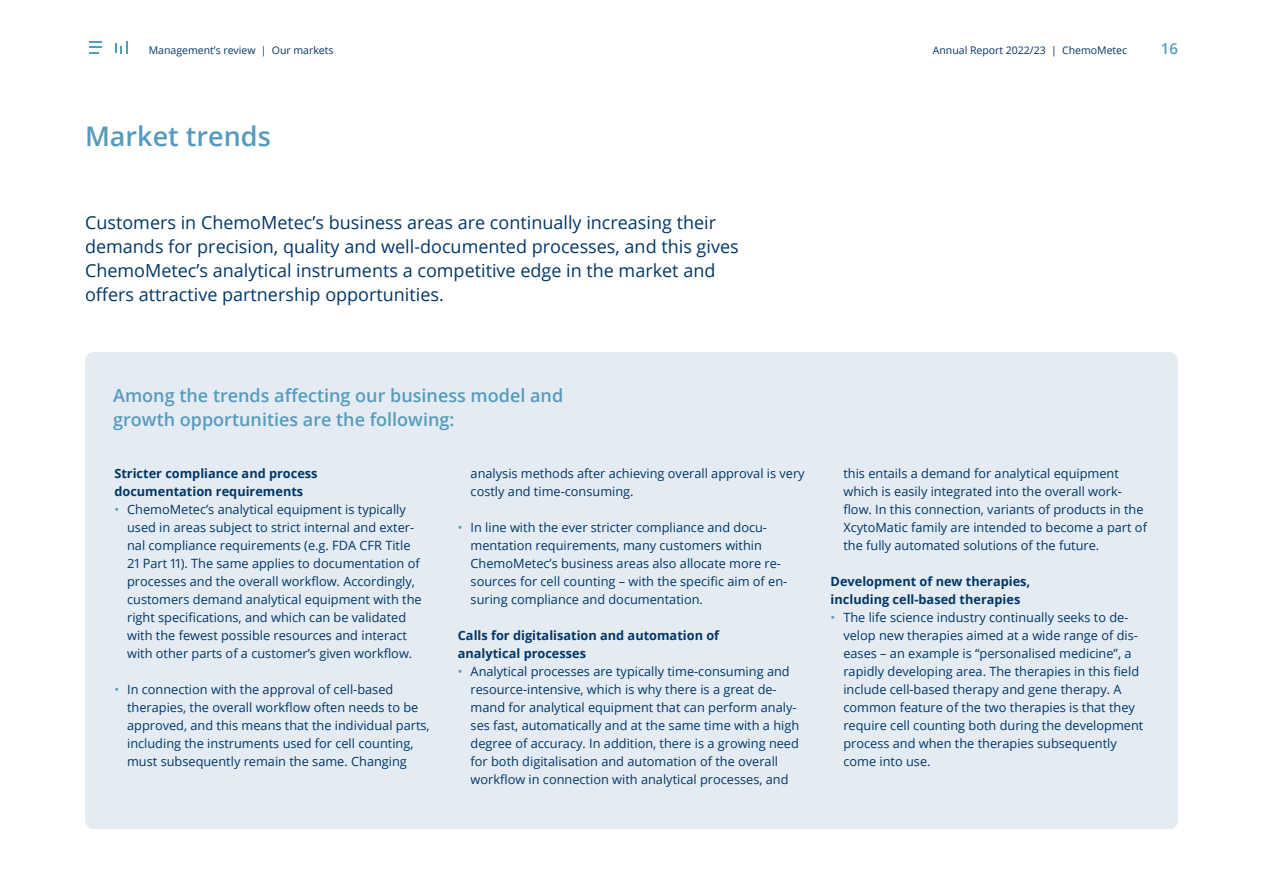
<style>
.page{position:relative;width:1263px;height:893px;background:#fff}
.page>*{position:absolute;margin:0;border:0;box-sizing:border-box;transform-origin:0 0}
.t1{font:600 27px "Open Sans";color:#569bbe}
.t2{font:18px/24px "Open Sans";color:#003768}
.t3{font:600 18px/24px "Open Sans";color:#569bbe}
.t4{font:600 15px "Open Sans";color:#569bbe}
.t5{font:12.75px/18px "Open Sans";color:#003768}
.t6{font:700 12.75px/18px "Open Sans";color:#003768}
.t7{font:10.5px "Open Sans";color:#003768}
.s1{color:#569bbe}
</style>
<div class="page">
<div style="left:85px;top:352px;width:1093px;height:477px;background:#e4ebf2;border-radius:9px"></div>
<svg style="left:90px;top:41px;width:12px;height:12px"></svg>
<svg style="left:115px;top:41px;width:12px;height:12px"></svg>
<p class="t7" style="left:149px;top:43px;width:186px">Management’s review | Our markets</p>
<p class="t7" style="left:933px;top:43px;width:196px">Annual Report 2022/23 | ChemoMetec</p>
<p class="t4" style="left:1161px;top:38px;width:19px">16</p>
<h1 class="t1" style="left:85px;top:118px;width:187px">Market trends</h1>
<p class="t2" style="left:85px;top:210px;width:655px">Customers in ChemoMetec’s business areas are continually increasing their demands for precision, quality and well-documented processes, and this gives ChemoMetec’s analytical instruments a competitive edge in the market and offers attractive partnership opportunities.</p>
<h2 class="t3" style="left:113px;top:383px;width:451px">Among the trends affecting our business model and growth opportunities are the following:</h2>
<p class="t5" style="left:471px;top:464px;width:336px">analysis methods after achieving overall approval is very costly and time-consuming.</p>
<p class="t5" style="left:471px;top:518px;width:318px;text-indent:-13px"><span class="s1">•</span> In line with the ever stricter compliance and docu&shy;mentation requirements, many customers within ChemoMetec’s business areas also allocate more re&shy;sources for cell counting – with the specific aim of en&shy;suring compliance and documentation.</p>
<p class="t6" style="left:458px;top:626px;width:263px">Calls for digitalisation and automation of analytical processes</p>
<p class="t5" style="left:471px;top:662px;width:330px;text-indent:-13px"><span class="s1">•</span> Analytical processes are typically time-consuming and resource-intensive, which is why there is a great de&shy;mand for analytical equipment that can perform analy&shy;ses fast, automatically and at the same time with a high degree of accuracy. In addition, there is a growing need for both digitalisation and automation of the overall workflow in connection with analytical processes, and</p>
<p class="t6" style="left:114px;top:464px;width:205px">Stricter compliance and process documentation requirements</p>
<p class="t5" style="left:127px;top:500px;width:296px;text-indent:-13px"><span class="s1">•</span> ChemoMetec’s analytical equipment is typically used in areas subject to strict internal and exter&shy;nal compliance requirements (e.g. FDA CFR Title 21 Part 11). The same applies to documentation of processes and the overall workflow. Accordingly, customers demand analytical equipment with the right specifications, and which can be validated with the fewest possible resources and interact with other parts of a customer’s given workflow.</p>
<p class="t5" style="left:127px;top:680px;width:304px;text-indent:-13px"><span class="s1">•</span> In connection with the approval of cell-based therapies, the overall workflow often needs to be approved, and this means that the individual parts, including the instruments used for cell counting, must subsequently remain the same. Changing</p>
<p class="t5" style="left:843px;top:464px;width:305px">this entails a demand for analytical equipment which is easily integrated into the overall work&shy;flow. In this connection, variants of products in the XcytoMatic family are intended to become a part of the fully automated solutions of the future.</p>
<p class="t6" style="left:831px;top:572px;width:201px">Development of new therapies, including cell-based therapies</p>
<p class="t5" style="left:843px;top:608px;width:301px;text-indent:-13px"><span class="s1">•</span> The life science industry continually seeks to de&shy;velop new therapies aimed at a wide range of dis&shy;eases – an example is “personalised medicine”, a rapidly developing area. The therapies in this field include cell-based therapy and gene therapy. A common feature of the two therapies is that they require cell counting both during the development process and when the therapies subsequently come into use.</p>
</div>
